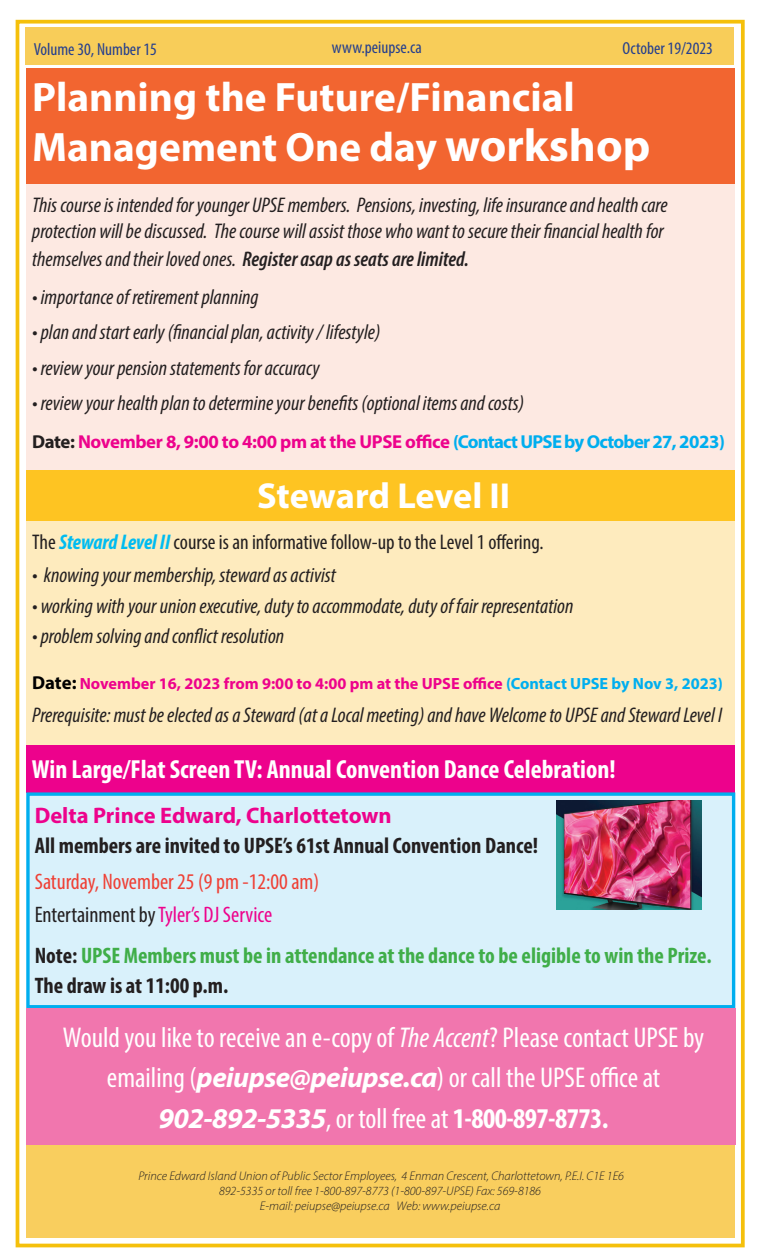
<style>
.page{position:relative;width:765px;height:1260px;background:#fff}
.page>*{position:absolute;margin:0;border:0;box-sizing:border-box;transform-origin:0 0}
.t1{font:700 41.25px "Myriad Pro";color:#fff}
.t2{font:700 36.25px "Myriad Pro";letter-spacing:-.005em;color:#fff}
.t3{font:condensed 28.75px "Myriad Pro";color:#fff}
.t4{font:700 condensed 28.75px "Myriad Pro";letter-spacing:-.02em;color:#fff}
.t5{font:700 condensed 26.25px "Myriad Pro";color:#fff}
.t6{font:700 condensed 22.5px "Myriad Pro";color:#231f20}
.t7{font:700 condensed 22.5px "Myriad Pro";color:#40ae49}
.t8{font:condensed 22.5px "Myriad Pro";color:#ef4035}
.t9{font:700 22.5px "Myriad Pro";color:#ed028c}
.t10{font:condensed 22.5px "Myriad Pro";color:#ed028c}
.t11{font:italic condensed 21.25px "Myriad Pro";color:#231f20}
.t12{font:condensed 21.25px "Myriad Pro";color:#231f20}
.t13{font:italic 600 condensed 21.25px "Myriad Pro";color:#231f20}
.t14{font:700 18.75px "Myriad Pro";letter-spacing:-.025em;color:#ed028c}
.Mark_Body_Text{font:condensed 17.5px "Myriad Pro";color:#253f8e}
.t15{font:700 16.25px "Myriad Pro";color:#ed028c}
.t16{font:italic 300 12.5px "Myriad Pro";color:#231f20}
.s1{font-size:46.25px}
.s2{font-weight:400}
.s3{color:#231f20}
.s4{color:#00aeef}
.s5{font-weight:700;font-style:italic;color:#00bcf1}
.s6{font-size:18.75px;color:#000}
.s7{font-style:italic}
.s8{font-weight:700;font-style:italic;font-stretch:normal}
.s9{font-style:italic;font-stretch:normal}
</style>
<div class="page">
<div style="left:16px;top:20px;width:729px;height:1227px;border:4px solid #f5c00b"></div>
<div style="left:25px;top:28px;width:709px;height:37px;background:#f8cd59"></div>
<div style="left:26px;top:745px;width:709px;height:47px;background:#ed028c"></div>
<div style="left:28px;top:794px;width:706px;height:213px;background:#d9f1fb"></div>
<div style="left:26px;top:792px;width:709px;height:216px;border:3px solid #00aeef"></div>
<img style="left:556px;top:800px;width:146px;height:110px">
<div style="left:27px;top:184px;width:708px;height:286px;background:#fde9e2"></div>
<div style="left:27px;top:69px;width:708px;height:115px;background:#f26530"></div>
<div style="left:27px;top:520px;width:708px;height:225px;background:#feebbe"></div>
<div style="left:27px;top:470px;width:708px;height:50px;background:#fec422"></div>
<div style="left:27px;top:1145px;width:708px;height:93px;background:#f9ce5e"></div>
<div style="left:26px;top:1008px;width:709px;height:137px;background:#f176ae"></div>
<p class="Mark_Body_Text" style="left:34px;top:39px;width:125px">Volume 30, Number 15</p>
<p class="Mark_Body_Text" style="left:332px;top:37px;width:91px">www.peiupse.ca</p>
<p class="Mark_Body_Text" style="left:623px;top:38px;width:92px">October 19/2023</p>
<p class="t1" style="left:32px;top:70px;width:544px">Planning the Future/Financial</p>
<p class="t1" style="left:32px;top:120px;width:620px">Management One day <span class="s1">workshop</span></p>
<p class="t11" style="left:32px;top:192px;width:637px">This course is intended for younger UPSE members. Pensions, investing, life insurance and health care</p>
<p class="t11" style="left:32px;top:218px;width:633px">protection will be discussed. The course will assist those who want to secure their financial health for</p>
<p class="t13" style="left:32px;top:246px;width:438px"><span class="s2">themselves and their loved ones.</span> Register asap as seats are limited.</p>
<p class="t11" style="left:32px;top:284px;width:228px">• importance of retirement planning</p>
<p class="t11" style="left:32px;top:319px;width:350px">• plan and start early (financial plan, activity / lifestyle)</p>
<p class="t11" style="left:32px;top:355px;width:289px">• review your pension statements for accuracy</p>
<p class="t11" style="left:32px;top:390px;width:494px">• review your health plan to determine your benefits (optional items and costs)</p>
<p class="t14" style="left:32px;top:429px;width:694px"><span class="s3">Date:</span> November 8, 9:00 to 4:00 pm at the UPSE office <span class="s4">(Contact UPSE by October 27, 2023)</span></p>
<p class="t2" style="left:257px;top:473px;width:255px">Steward Level II</p>
<p class="t12" style="left:32px;top:529px;width:513px">The <span class="s5">Steward Level II</span> course is an informative follow-up to the Level 1 offering.</p>
<p class="t11" style="left:32px;top:562px;width:305px">• knowing your membership, steward as activist</p>
<p class="t11" style="left:32px;top:593px;width:543px">• working with your union executive, duty to accommodate, duty of fair representation</p>
<p class="t11" style="left:32px;top:623px;width:254px">• problem solving and conflict resolution</p>
<p class="t15" style="left:32px;top:673px;width:692px"><span class="s6">Date:</span> November 16, 2023 from 9:00 to 4:00 pm at the UPSE office <span class="s4">(Contact UPSE by Nov 3, 2023)</span></p>
<p class="t11" style="left:32px;top:702px;width:691px">Prerequisite: must be elected as a Steward (at a Local meeting) and have Welcome to UPSE and Steward Level I</p>
<p class="t5" style="left:32px;top:752px;width:585px">Win Large/Flat Screen TV: Annual Convention Dance Celebration!</p>
<p class="t9" style="left:35px;top:801px;width:359px">Delta Prince Edward, Charlottetown</p>
<p class="t6" style="left:35px;top:831px;width:505px">All members are invited to UPSE’s 61st Annual Convention Dance!</p>
<p class="t8" style="left:35px;top:868px;width:286px">Saturday, November 25 (9 pm -12:00 am)</p>
<p class="t10" style="left:35px;top:901px;width:239px"><span class="s3">Entertainment by</span>Tyler’s DJ Service</p>
<p class="t7" style="left:35px;top:941px;width:678px"><span class="s3">Note:</span> UPSE Members must be in attendance at the dance to be eligible to win the Prize.</p>
<p class="t6" style="left:35px;top:971px;width:195px">The draw is at 11:00 p.m.</p>
<p class="t3" style="left:63px;top:1020px;width:643px">Would you like to receive an e-copy of <span class="s7">The Accent</span>? Please contact UPSE by</p>
<p class="t3" style="left:107px;top:1060px;width:555px">emailing (<span class="s8">peiupse@peiupse.ca</span>) or call the UPSE office at</p>
<p class="t4" style="left:159px;top:1100px;width:451px"><span class="s9">902-892-5335</span><span class="s2">, or toll free at</span> 1-800-897-8773.</p>
<p class="t16" style="left:138px;top:1169px;width:487px">Prince Edward Island Union of Public Sector Employees, 4 Enman Crescent, Charlottetown, P.E.I. C1E 1E6</p>
<p class="t16" style="left:219px;top:1184px;width:324px">892-5335 or toll free 1-800-897-8773 (1-800-897-UPSE) Fax: 569-8186</p>
<p class="t16" style="left:260px;top:1199px;width:242px">E-mail: peiupse@peiupse.ca Web: www.peiupse.ca</p>
</div>
